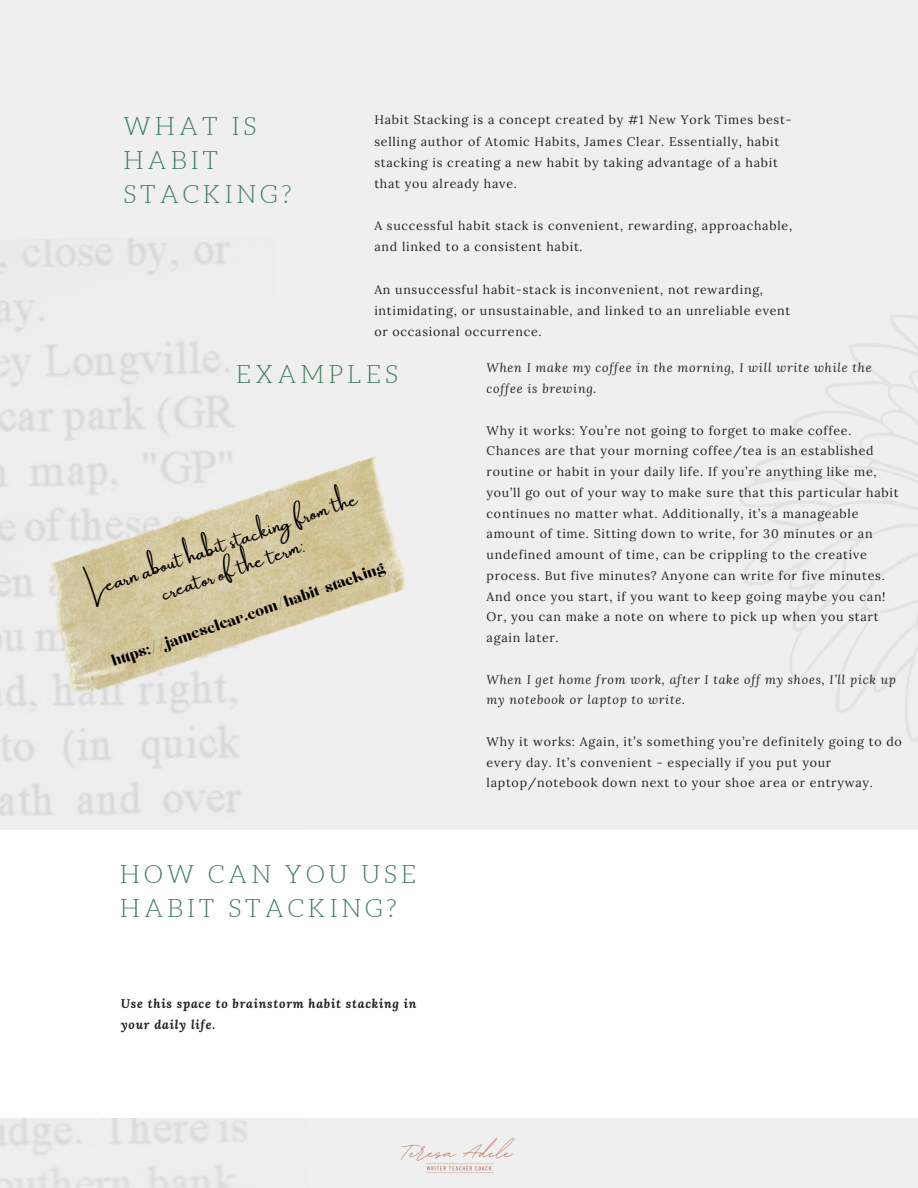
<style>
.page{position:relative;width:918px;height:1188px;background:#efefef}
.page>*{position:absolute;margin:0;border:0;box-sizing:border-box;transform-origin:0 0}
.t1{font:300 24.9px/33.9px "Aleo";letter-spacing:.16em;color:#3d7b5f}
.t2{font:19.65px/27px "Amsterdam One";color:#000;text-align:center}
.t3{font:18.15px "Chloe";color:#000}
.t4{font:12.45px/20.7px "Lora";letter-spacing:.06em;color:#222}
.t5{font:italic 12.45px/20.7px "Lora";letter-spacing:.06em;color:#222}
.t6{font:italic 700 12.45px/20.7px "Lora";letter-spacing:.06em;color:#222}
</style>
<div class="page">
<img style="left:0;top:238px;width:313px;height:950px">
<svg style="left:738px;top:315px;width:180px;height:516px"></svg>
<div style="left:0;top:831px;width:918px;height:287px;background:#fff"></div>
<img style="left:23px;top:430px;width:383px;height:274px">
<img style="left:401px;top:1138px;width:114px;height:35px">
<p class="t1" style="left:123px;top:110px;width:170px">WHAT IS<br>HABIT<br>STACKING?</p>
<p class="t4" style="left:374px;top:109px;width:419px;line-height:21.1px">Habit Stacking is a concept created by #1 New York Times best&shy;selling author of Atomic Habits, James Clear. Essentially, habit stacking is creating a new habit by taking advantage of a habit that you already have.</p>
<p class="t4" style="left:374px;top:215px;width:419px;line-height:21.1px">A successful habit stack is convenient, rewarding, approachable, and linked to a consistent habit.</p>
<p class="t4" style="left:374px;top:279px;width:418px;line-height:21.1px">An unsuccessful habit-stack is inconvenient, not rewarding, intimidating, or unsustainable, and linked to an unreliable event or occasional occurrence.</p>
<p class="t1" style="left:236px;top:357px;width:164px">EXAMPLES</p>
<p class="t5" style="left:487px;top:357px;width:387px">When I make my coffee in the morning, I will write while the coffee is brewing.</p>
<p class="t4" style="left:487px;top:420px;width:414px">Why it works: You’re not going to forget to make coffee.<br>Chances are that your morning coffee/tea is an established routine or habit in your daily life. If you’re anything like me, you’ll go out of your way to make sure that this particular habit continues no matter what. Additionally, it’s a manageable amount of time. Sitting down to write, for 30 minutes or an undefined amount of time, can be crippling to the creative process. But five minutes? Anyone can write for five minutes.<br>And once you start, if you want to keep going maybe you can!<br>Or, you can make a note on where to pick up when you start again later.</p>
<p class="t5" style="left:487px;top:669px;width:411px">When I get home from work, after I take off my shoes, I’ll pick up my notebook or laptop to write.</p>
<p class="t4" style="left:487px;top:731px;width:417px">Why it works: Again, it’s something you’re definitely going to do every day. It’s convenient - especially if you put your laptop/notebook down next to your shoe area or entryway.</p>
<p class="t2" style="left:87px;top:578px;width:284px;rotate:-19deg">Learn about habit stacking from the creator of the term:</p>
<p class="t3" style="left:109px;top:653px;width:290px;rotate:-19deg">https://jamesclear.com/habit-stacking</p>
<p class="t1" style="left:120px;top:857px;width:298px">HOW CAN YOU USE<br>HABIT STACKING?</p>
<p class="t6" style="left:121px;top:993px;width:297px">Use this space to brainstorm habit stacking in your daily life.</p>
</div>
